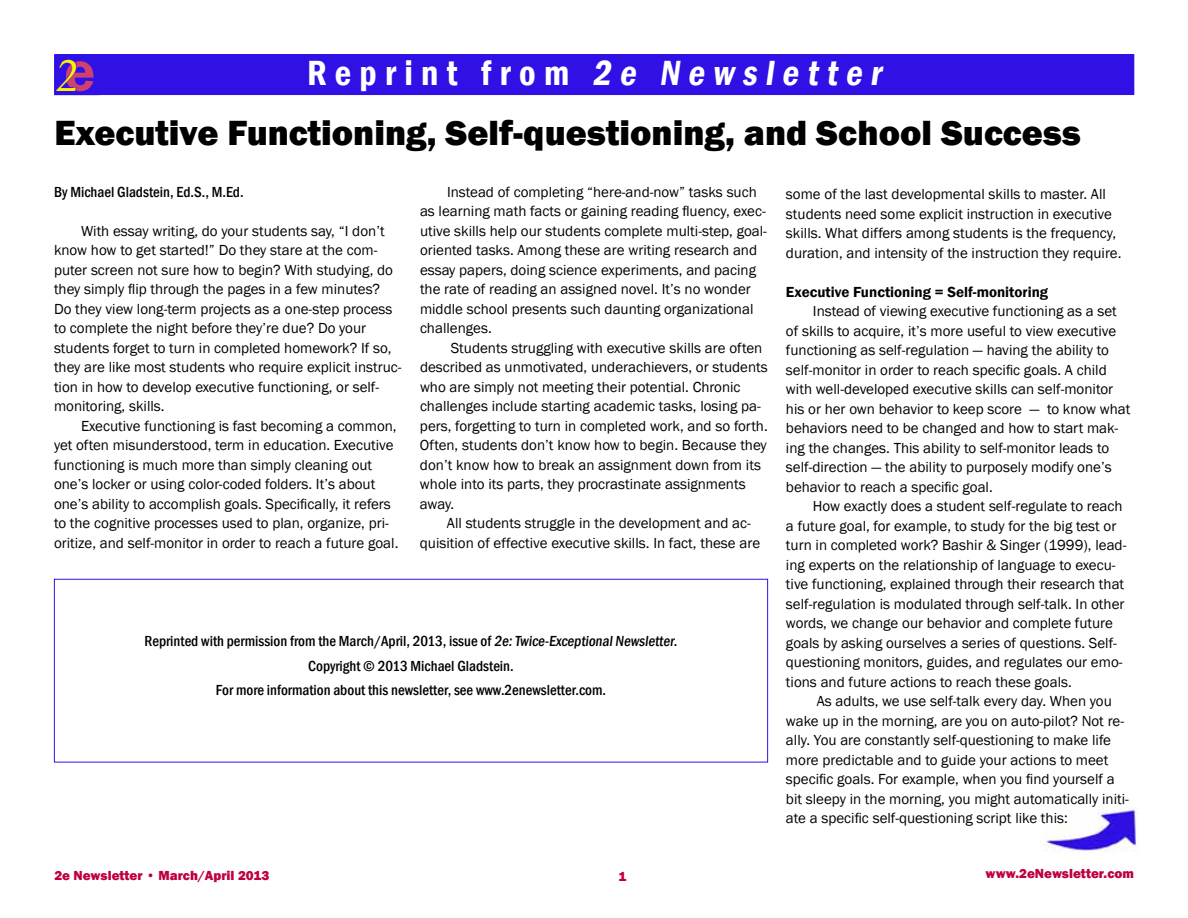
<style>
.page{position:relative;width:1188px;height:918px;background:#fff}
.page>*{position:absolute;margin:0;border:0;box-sizing:border-box;transform-origin:0 0}
.t1{font:italic 46.5px "Palatino Linotype";color:#fff200}
.t2{font:800 36px "Franklin Gothic";color:#000}
.t3{font:600 condensed 36px "Franklin Gothic";color:#fff}
.t4{font:15px/19.5px "Franklin Gothic";color:#000}
.t5{font:500 condensed 15px/24.8px "Franklin Gothic";color:#000;text-align:center}
.t6{font:600 15px "Franklin Gothic";color:#000}
.t7{font:800 13.5px "Franklin Gothic";color:#bf003f}
.s1{font-family:"Franklin Gothic";font-weight:600;font-style:normal;font-size:58.5px;color:#cf406f}
</style>
<div class="page">
<div style="left:54px;top:54px;width:1080px;height:41px;background:#2f11e6"></div>
<img style="left:1044px;top:807px;width:95px;height:46px">
<div style="left:54px;top:579px;width:714px;height:183px;border:1px solid #2f11e6"></div>
<h1 class="t1" style="left:57px;top:42px;width:40px">2<span class="s1">e</span></h1>
<h2 class="t3" style="left:307px;top:49px;width:582px">Re p r i n t f ro m 2e Newsletter</h2>
<h2 class="t2" style="left:54px;top:109px;width:1028px">Executive Functioning, Self-questioning, and School Success</h2>
<p class="t5" style="left:54px;top:179px;width:191px">By Michael Gladstein, Ed.S., M.Ed.</p>
<p class="t4" style="left:54px;top:221px;width:349px;text-indent:27px">With essay writing, do your students say, “I don’t know how to get started!” Do they stare at the com&shy;puter screen not sure how to begin? With studying, do they simply flip through the pages in a few minutes?<br>Do they view long-term projects as a one-step process to complete the night before they’re due? Do your students forget to turn in completed homework? If so, they are like most students who require explicit instruc&shy;tion in how to develop executive functioning, or self&shy;monitoring, skills.</p>
<p class="t4" style="left:54px;top:416px;width:346px;text-indent:27px">Executive functioning is fast becoming a common, yet often misunderstood, term in education. Executive functioning is much more than simply cleaning out one’s locker or using color-coded folders. It’s about one’s ability to accomplish goals. Specifically, it refers to the cognitive processes used to plan, organize, pri&shy;oritize, and self-monitor in order to reach a future goal.</p>
<p class="t4" style="left:420px;top:182px;width:349px;text-indent:27px">Instead of completing “here-and-now” tasks such as learning math facts or gaining reading fluency, exec&shy;utive skills help our students complete multi-step, goal&shy;oriented tasks. Among these are writing research and essay papers, doing science experiments, and pacing the rate of reading an assigned novel. It’s no wonder middle school presents such daunting organizational challenges.</p>
<p class="t4" style="left:420px;top:338px;width:349px;text-indent:31px">Students struggling with executive skills are often described as unmotivated, underachievers, or students who are simply not meeting their potential. Chronic challenges include starting academic tasks, losing pa&shy;pers, forgetting to turn in completed work, and so forth.<br>Often, students don’t know how to begin. Because they don’t know how to break an assignment down from its whole into its parts, they procrastinate assignments away.</p>
<p class="t4" style="left:420px;top:514px;width:342px;text-indent:27px">All students struggle in the development and ac&shy;quisition of effective executive skills. In fact, these are</p>
<p class="t4" style="left:786px;top:185px;width:337px">some of the last developmental skills to master. All students need some explicit instruction in executive skills. What differs among students is the frequency, duration, and intensity of the instruction they require.</p>
<p class="t6" style="left:786px;top:283px;width:264px">Executive Functioning = Self-monitoring</p>
<p class="t4" style="left:786px;top:302px;width:346px;text-indent:27px">Instead of viewing executive functioning as a set of skills to acquire, it’s more useful to view executive functioning as self-regulation — having the ability to self-monitor in order to reach specific goals. A child with well-developed executive skills can self-monitor his or her own behavior to keep score — to know what behaviors need to be changed and how to start mak&shy;ing the changes. This ability to self-monitor leads to self-direction — the ability to purposely modify one’s behavior to reach a specific goal.</p>
<p class="t4" style="left:786px;top:497px;width:342px;text-indent:27px">How exactly does a student self-regulate to reach a future goal, for example, to study for the big test or turn in completed work? Bashir &amp; Singer (1999), lead&shy;ing experts on the relationship of language to execu&shy;tive functioning, explained through their research that self-regulation is modulated through self-talk. In other words, we change our behavior and complete future goals by asking ourselves a series of questions. Self&shy;questioning monitors, guides, and regulates our emo&shy;tions and future actions to reach these goals.</p>
<p class="t4" style="left:786px;top:692px;width:345px;text-indent:31px">As adults, we use self-talk every day. When you wake up in the morning, are you on auto-pilot? Not re&shy;ally. You are constantly self-questioning to make life more predictable and to guide your actions to meet specific goals. For example, when you find yourself a bit sleepy in the morning, you might automatically initi&shy;ate a specific self-questioning script like this:</p>
<p class="t5" style="left:145px;top:628px;width:534px">Reprinted with permission from the March/April, 2013, issue of 2e:Twice-ExceptionalNewsletter.<br>Copyright © 2013 Michael Gladstein.<br>For more information about this newsletter, see www.2enewsletter.com.</p>
<p class="t7" style="left:54px;top:866px;width:217px">2e Newsletter • March/April 2013</p>
<p class="t7" style="left:618px;top:868px;width:9px">1</p>
<p class="t7" style="left:986px;top:865px;width:150px">www.2eNewsletter.com</p>
</div>
